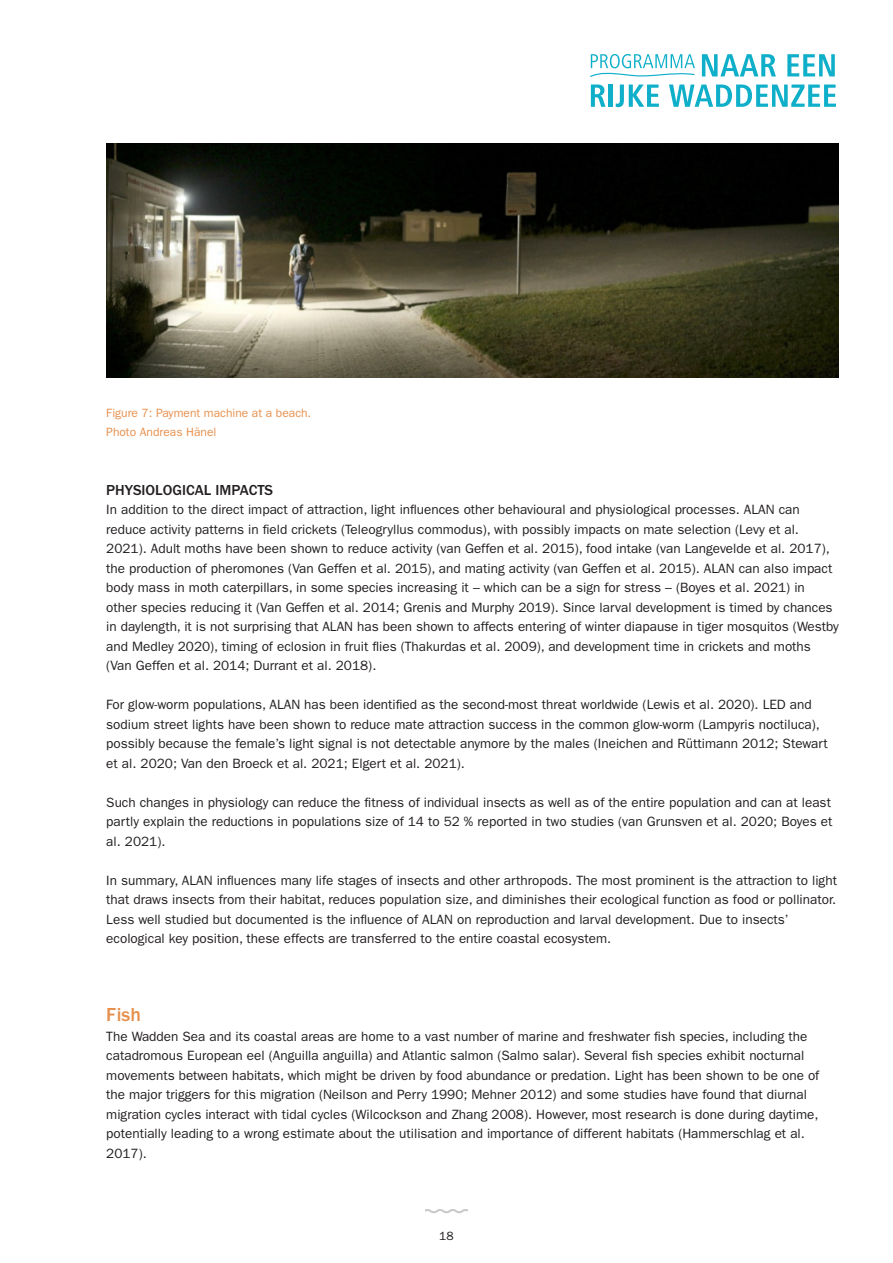
<style>
.page{position:relative;width:893px;height:1263px;background:#fff}
.page>*{position:absolute;margin:0;border:0;box-sizing:border-box;transform-origin:0 0}
.H2_Tussenkop_13_Oran{font:500 19.5px "ITC Franklin Gothic Std";color:#e7904d}
.Basisalinea_zonder_a{font:500 15px "ITC Franklin Gothic Std";color:#231f20}
.t1{font:13.5px/19.5px "ITC Franklin Gothic Std";color:#231f20}
.t2{font:12px/19.5px "ITC Franklin Gothic Std";color:#e7904d}
.t3{font:12px "ITC Franklin Gothic Std";color:#231f20}
</style>
<div class="page">
<svg style="left:425px;top:1209px;width:43px;height:5px"></svg>
<svg style="left:702px;top:54px;width:74px;height:22px"></svg>
<svg style="left:787px;top:54px;width:48px;height:22px"></svg>
<svg style="left:591px;top:85px;width:14px;height:22px"></svg>
<hr style="left:609px;top:85px;width:4px;height:22px;background:#0fafca">
<svg style="left:616px;top:85px;width:43px;height:22px"></svg>
<svg style="left:669px;top:85px;width:167px;height:22px"></svg>
<svg style="left:590px;top:54px;width:105px;height:23px"></svg>
<img style="left:106px;top:144px;width:733px;height:234px">
<p class="t2" style="left:106px;top:403px;width:206px">Figure 7: Payment machine at a beach.<br>Photo Andreas Hänel</p>
<p class="Basisalinea_zonder_a" style="left:106px;top:481px;width:168px">PHYSIOLOGICAL IMPACTS</p>
<p class="t1" style="left:106px;top:500px;width:734px">In addition to the direct impact of attraction, light influences other behavioural and physiological processes. ALAN can reduce activity patterns in field crickets (Teleogryllus commodus), with possibly impacts on mate selection (Levy et al.<br>2021). Adult moths have been shown to reduce activity (van Geffen et al. 2015), food intake (van Langevelde et al. 2017), the production of pheromones (Van Geffen et al. 2015), and mating activity (van Geffen et al. 2015). ALAN can also impact body mass in moth caterpillars, in some species increasing it – which can be a sign for stress – (Boyes et al. 2021) in<br>other species reducing it (Van Geffen et al. 2014; Grenis and Murphy 2019). Since larval development is timed by chances in daylength, it is not surprising that ALAN has been shown to affects entering of winter diapause in tiger mosquitos (Westby and Medley 2020), timing of eclosion in fruit flies (Thakurdas et al. 2009), and development time in crickets and moths (Van Geffen et al. 2014; Durrant et al. 2018).</p>
<p class="t1" style="left:106px;top:695px;width:723px">For glow-worm populations, ALAN has been identified as the second-most threat worldwide (Lewis et al. 2020). LED and sodium street lights have been shown to reduce mate attraction success in the common glow-worm (Lampyris noctiluca), possibly because the female’s light signal is not detectable anymore by the males (Ineichen and Rüttimann 2012; Stewart et al. 2020; Van den Broeck et al. 2021; Elgert et al. 2021).</p>
<p class="t1" style="left:106px;top:792px;width:728px;text-align:justify">Such changes in physiology can reduce the fitness of individual insects as well as of the entire population and can at least partly explain the reductions in populations size of 14 to 52 % reported in two studies (van Grunsven et al. 2020; Boyes et al. 2021).</p>
<p class="t1" style="left:106px;top:870px;width:732px">In summary, ALAN influences many life stages of insects and other arthropods. The most prominent is the attraction to light that draws insects from their habitat, reduces population size, and diminishes their ecological function as food or pollinator.<br>Less well studied but documented is the influence of ALAN on reproduction and larval development. Due to insects’ ecological key position, these effects are transferred to the entire coastal ecosystem.</p>
<p class="H2_Tussenkop_13_Oran" style="left:106px;top:1004px;width:36px">Fish</p>
<p class="t1" style="left:106px;top:1026px;width:714px">The Wadden Sea and its coastal areas are home to a vast number of marine and freshwater fish species, including the catadromous European eel (Anguilla anguilla) and Atlantic salmon (Salmo salar). Several fish species exhibit nocturnal movements between habitats, which might be driven by food abundance or predation. Light has been shown to be one of the major triggers for this migration (Neilson and Perry 1990; Mehner 2012) and some studies have found that diurnal migration cycles interact with tidal cycles (Wilcockson and Zhang 2008). However, most research is done during daytime, potentially leading to a wrong estimate about the utilisation and importance of different habitats (Hammerschlag et al.<br>2017).</p>
<p class="t3" style="left:439px;top:1229px;width:16px">18</p>
</div>
